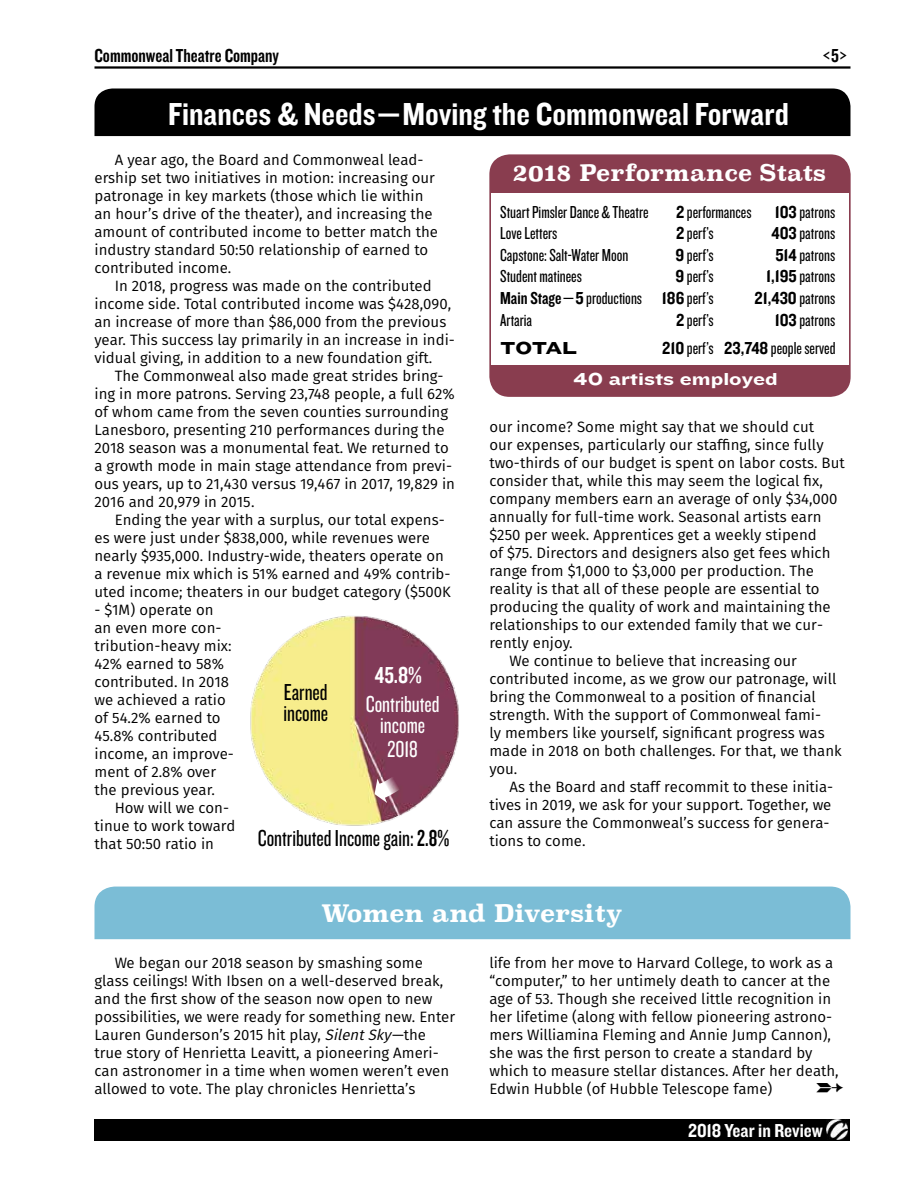
<style>
.page{position:relative;width:918px;height:1188px;background:#fff}
.page>*{position:absolute;margin:0;border:0;box-sizing:border-box;transform-origin:0 0}
.t1{font:33px "Knockout HTF50 Welterweight";color:#fff}
.t2{font:24px/21px "Knockout HTF28 Junior Featherwt";color:#000}
.t3{font:24px/21px "Knockout HTF28 Junior Featherwt";color:#fff;text-align:center}
.t4{font:700 24px "Superclarendon";color:#fff}
.t5{font:24px "Knockout HTF49 Liteweight";color:#fff}
.t6{font:700 22.5px "Superclarendon";color:#fff}
.t7{font:19.5px "Knockout HTF49 Liteweight";color:#000}
.t8{font:19.5px "Knockout HTF50 Welterweight";color:#fff}
.t9{font:19.5px "Knockout HTF28 Junior Featherwt";color:#000}
.t10{font:18px "Knockout HTF28 Junior Featherwt";color:#000}
.t11{font:18px "Knockout HTF54 Sumo";color:#fff}
.t12{font:18px "Knockout HTF54 Sumo";letter-spacing:-.02em;color:#000}
.t13{font:15px/18px "Fira Sans";color:#000}
.s1{font-family:"Knockout HTF49 Liteweight"}
.s2{font-family:"Knockout HTF50 Welterweight"}
.s3{font-family:"Knockout HTF48 Featherweight"}
.s4{font-style:italic}
</style>
<div class="page">
<hr style="left:94px;top:66px;width:756px;height:3px;background:#000">
<div style="left:94px;top:1119px;width:756px;height:21px;background:#000"></div>
<img style="left:827px;top:1120px;width:20px;height:20px">
<div style="left:94px;top:88px;width:756px;height:48px;background:#000"></div>
<div style="left:489px;top:154px;width:362px;height:243px;background:#893d4f;border-radius:20px"></div>
<div style="left:491px;top:193px;width:357px;height:171px;background:#fff"></div>
<img style="left:250px;top:616px;width:209px;height:210px">
<svg style="left:375px;top:775px;width:29px;height:28px"></svg>
<div style="left:94px;top:887px;width:756px;height:52px;background:#7bbdd6"></div>
<h3 class="t7" style="left:94px;top:46px;width:186px">Commonweal Theatre Company</h3>
<h3 class="t9" style="left:823px;top:46px;width:26px">&lt;<span class="s1">5</span>&gt;</h3>
<h1 class="t1" style="left:168px;top:97px;width:622px">Finances &amp; Needs—Moving the Commonweal Forward</h1>
<h3 class="t6" style="left:513px;top:156px;width:315px">2018 Performance Stats</h3>
<p class="t10" style="left:500px;top:203px;width:150px">Stuart Pimsler Dance &amp; Theatre</p>
<p class="t10" style="left:676px;top:203px;width:77px"><span class="s2">2</span> performances</p>
<p class="t10" style="left:775px;top:203px;width:62px"><span class="s2">103</span> patrons</p>
<p class="t10" style="left:500px;top:224px;width:59px">Love Letters</p>
<p class="t10" style="left:676px;top:224px;width:39px"><span class="s2">2</span> perf’s</p>
<p class="t10" style="left:772px;top:224px;width:65px"><span class="s2">403</span> patrons</p>
<p class="t10" style="left:500px;top:246px;width:130px">Capstone: Salt-Water Moon</p>
<p class="t10" style="left:676px;top:246px;width:40px"><span class="s2">9</span> perf’s</p>
<p class="t10" style="left:775px;top:246px;width:61px"><span class="s2">514</span> patrons</p>
<p class="t10" style="left:500px;top:268px;width:83px">Student matinees</p>
<p class="t10" style="left:676px;top:268px;width:40px"><span class="s2">9</span> perf’s</p>
<p class="t10" style="left:766px;top:268px;width:71px"><span class="s2">1,195</span> patrons</p>
<p class="t10" style="left:500px;top:289px;width:215px"><span class="s1">Main Stage</span>—<span class="s2">5</span> productions <span class="s2">186</span> perf’s</p>
<p class="t10" style="left:755px;top:289px;width:82px"><span class="s2">21,430</span> patrons</p>
<p class="t10" style="left:500px;top:311px;width:34px">Artaria</p>
<p class="t10" style="left:676px;top:311px;width:39px"><span class="s2">2</span> perf’s</p>
<p class="t10" style="left:775px;top:311px;width:62px"><span class="s2">103</span> patrons</p>
<p class="t12" style="left:500px;top:338px;width:78px">TOTAL</p>
<p class="t10" style="left:662px;top:339px;width:175px"><span class="s2">210</span> perf’s <span class="s2">23,748</span> people served</p>
<p class="t11" style="left:573px;top:369px;width:206px">40 artists employed</p>
<p class="t13" style="left:94px;top:151px;width:345px;text-indent:20px">A year ago, the Board and Commonweal lead&shy;ership set two initiatives in motion: increasing our patronage in key markets (those which lie within an hour’s drive of the theater), and increasing the amount of contributed income to better match the industry standard 50:50 relationship of earned to contributed income.</p>
<p class="t13" style="left:94px;top:277px;width:362px;text-indent:20px">In 2018, progress was made on the contributed income side. Total contributed income was $428,090, an increase of more than $86,000 from the previous year. This success lay primarily in an increase in indi&shy;vidual giving, in addition to a new foundation gift.</p>
<p class="t13" style="left:94px;top:367px;width:362px;text-indent:20px">The Commonweal also made great strides bring&shy;ing in more patrons. Serving 23,748 people, a full 62% of whom came from the seven counties surrounding Lanesboro, presenting 210 performances during the 2018 season was a monumental feat. We returned to a growth mode in main stage attendance from previ&shy;ous years, up to 21,430 versus 19,467 in 2017, 19,829 in 2016 and 20,979 in 2015.</p>
<p class="t13" style="left:94px;top:511px;width:358px;text-indent:20px">Ending the year with a surplus, our total expens&shy;es were just under $838,000, while revenues were nearly $935,000. Industry-wide, theaters operate on a revenue mix which is 51% earned and 49% contrib&shy;uted income; theaters in our budget category ($500K</p>
<p class="t13" style="left:94px;top:601px;width:141px">- $1M) operate on an even more con&shy;tribution-heavy mix:<br>42% earned to 58% contributed. In 2018 we achieved a ratio of 54.2% earned to<br>45.8% contributed income, an improve&shy;ment of 2.8% over the previous year.</p>
<p class="t13" style="left:94px;top:799px;width:142px;text-indent:20px">How will we con&shy;tinue to work toward that 50:50 ratio in</p>
<p class="t13" style="left:489px;top:417px;width:326px">our income? Some might say that we should cut</p>
<p class="t13" style="left:489px;top:435px;width:336px">our expenses, particularly our staffing, since fully</p>
<p class="t13" style="left:489px;top:453px;width:357px">two-thirds of our budget is spent on labor costs. But</p>
<p class="t13" style="left:489px;top:471px;width:335px">consider that, while this may seem the logical fix,</p>
<p class="t13" style="left:489px;top:489px;width:350px">company members earn an average of only $34,000</p>
<p class="t13" style="left:489px;top:507px;width:334px">annually for full-time work. Seasonal artists earn</p>
<p class="t13" style="left:489px;top:525px;width:329px">$250 per week. Apprentices get a weekly stipend</p>
<p class="t13" style="left:489px;top:543px;width:343px">of $75. Directors and designers also get fees which</p>
<p class="t13" style="left:489px;top:561px;width:326px">range from $1,000 to $3,000 per production. The</p>
<p class="t13" style="left:489px;top:579px;width:332px">reality is that all of these people are essential to</p>
<p class="t13" style="left:489px;top:597px;width:343px">producing the quality of work and maintaining the</p>
<p class="t13" style="left:489px;top:615px;width:335px">relationships to our extended family that we cur-</p>
<p class="t13" style="left:489px;top:633px;width:85px">rently enjoy.</p>
<p class="t13" style="left:510px;top:651px;width:289px">We continue to believe that increasing our</p>
<p class="t13" style="left:489px;top:669px;width:349px">contributed income, as we grow our patronage, will</p>
<p class="t13" style="left:489px;top:687px;width:328px">bring the Commonweal to a position of financial</p>
<p class="t13" style="left:489px;top:705px;width:333px">strength. With the support of Commonweal fami-</p>
<p class="t13" style="left:489px;top:723px;width:337px">ly members like yourself, significant progress was</p>
<p class="t13" style="left:489px;top:741px;width:354px">made in 2018 on both challenges. For that, we thank</p>
<p class="t13" style="left:489px;top:759px;width:29px">you.</p>
<p class="t13" style="left:510px;top:777px;width:325px">As the Board and staff recommit to these initia-</p>
<p class="t13" style="left:489px;top:795px;width:344px">tives in 2019, we ask for your support. Together, we</p>
<p class="t13" style="left:489px;top:813px;width:342px">can assure the Commonweal’s success for genera-</p>
<p class="t13" style="left:489px;top:831px;width:98px">tions to come.</p>
<h2 class="t5" style="left:375px;top:663px;width:49px">45.8%</h2>
<h2 class="t3" style="left:366px;top:694px;width:75px">Contributed income</h2>
<h2 class="t3" style="left:388px;top:739px;width:32px">2018</h2>
<h2 class="t2" style="left:283px;top:682px;width:46px">Earned income</h2>
<h2 class="t2" style="left:258px;top:828px;width:193px">Contributed Income gain: <span class="s3">2.8%</span></h2>
<h2 class="t4" style="left:321px;top:896px;width:303px">Women and Diversity</h2>
<p class="t13" style="left:94px;top:953px;width:362px;text-indent:20px">We began our 2018 season by smashing some glass ceilings! With Ibsen on a well-deserved break, and the first show of the season now open to new possibilities, we were ready for something new. Enter Lauren Gunderson’s 2015 hit play, <span class="s4">SilentSky</span>—the true story of Henrietta Leavitt, a pioneering Ameri&shy;can astronomer in a time when women weren’t even allowed to vote. The play chronicles Henrietta’s</p>
<p class="t13" style="left:489px;top:953px;width:351px">life from her move to Harvard College, to work as a “computer,” to her untimely death to cancer at the age of 53. Though she received little recognition in her lifetime (along with fellow pioneering astrono&shy;mers Williamina Fleming and Annie Jump Cannon), she was the first person to create a standard by which to measure stellar distances. After her death, Edwin Hubble (of Hubble Telescope fame)</p>
<h3 class="t8" style="left:688px;top:1120px;width:136px">2018 Year in Review</h3>
</div>
